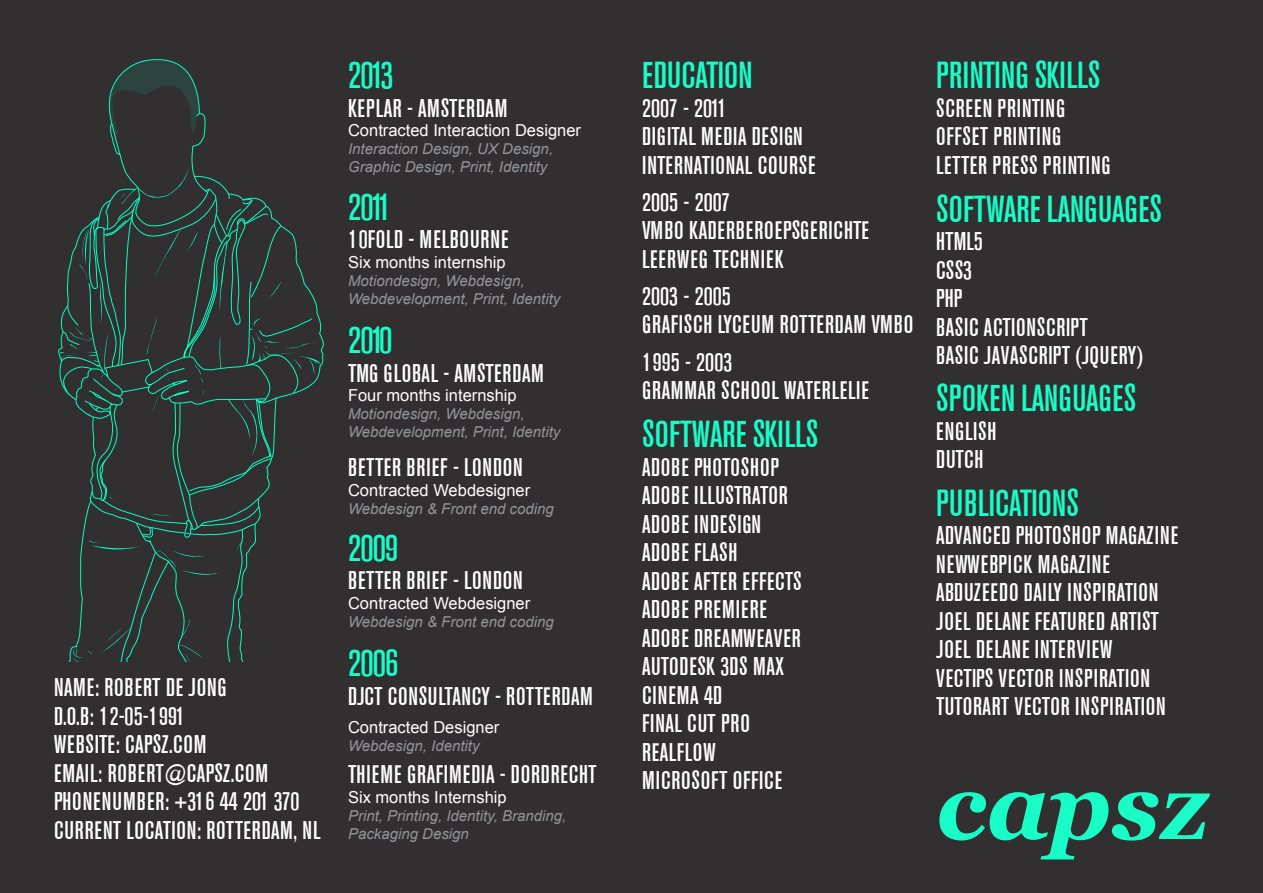
<style>
.page{position:relative;width:1263px;height:893px;background:#312f30}
.page>*{position:absolute;margin:0;border:0;box-sizing:border-box;transform-origin:0 0}
.t1{font:italic 700 94.5px "Georgia";color:#19fcc7}
.t2{font:500 37.5px "Akzidenz Grot Con BQ";letter-spacing:-.005em;color:#19fcc7}
.t3{font:500 25.5px/28.5px "Akzidenz Grot Con BQ";letter-spacing:.03em;color:#fff}
.t4{font:500 25.5px "Akzidenz Grot Con BQ";letter-spacing:-.01em;color:#fff}
.t5{font:500 25.5px "Akzidenz Grot Con BQ";color:#fff}
.t6{font:16.5px "Arial";color:#fff}
.t7{font:italic 15px "Arial";color:#939598}
</style>
<div class="page">
<svg style="left:58px;top:59px;width:266px;height:603px"></svg>
<p class="t3" style="left:54px;top:674px;width:174px">NAME: ROBERT DE JONG</p>
<p class="t3" style="left:54px;top:702px;width:132px">D.O.B: 12-05-1991</p>
<p class="t3" style="left:54px;top:731px;width:154px">WEBSITE: CAPSZ.COM</p>
<p class="t3" style="left:54px;top:759px;width:216px">EMAIL: ROBERT@CAPSZ.COM</p>
<p class="t3" style="left:54px;top:788px;width:247px">PHONENUMBER: +316 44 201 370</p>
<p class="t3" style="left:54px;top:816px;width:268px">CURRENT LOCATION: ROTTERDAM, NL</p>
<p class="t2" style="left:348px;top:54px;width:47px">2013</p>
<p class="t3" style="left:348px;top:94px;width:161px">KEPLAR - AMSTERDAM</p>
<p class="t6" style="left:348px;top:119px;width:234px">Contracted Interaction Designer</p>
<p class="t7" style="left:348px;top:139px;width:207px">Interaction Design, UX Design,</p>
<p class="t7" style="left:348px;top:157px;width:201px">Graphic Design, Print, Identity</p>
<p class="t2" style="left:348px;top:185px;width:44px">2011</p>
<p class="t3" style="left:348px;top:226px;width:162px">10FOLD - MELBOURNE</p>
<p class="t6" style="left:348px;top:251px;width:159px">Six months internship</p>
<p class="t7" style="left:348px;top:271px;width:178px">Motiondesign, Webdesign,</p>
<p class="t7" style="left:348px;top:289px;width:214px">Webdevelopment, Print, Identity</p>
<p class="t2" style="left:348px;top:319px;width:46px">2010</p>
<p class="t3" style="left:348px;top:359px;width:197px">TMG GLOBAL - AMSTERDAM</p>
<p class="t6" style="left:348px;top:384px;width:170px">Four months internship</p>
<p class="t7" style="left:348px;top:404px;width:178px">Motiondesign, Webdesign,</p>
<p class="t7" style="left:348px;top:422px;width:214px">Webdevelopment, Print, Identity</p>
<p class="t3" style="left:348px;top:453px;width:176px">BETTER BRIEF - LONDON</p>
<p class="t6" style="left:348px;top:478px;width:184px">Contracted Webdesigner</p>
<p class="t7" style="left:348px;top:499px;width:207px">Webdesign &amp; Front end coding</p>
<p class="t2" style="left:348px;top:527px;width:52px">2009</p>
<p class="t3" style="left:348px;top:567px;width:176px">BETTER BRIEF - LONDON</p>
<p class="t6" style="left:348px;top:592px;width:184px">Contracted Webdesigner</p>
<p class="t7" style="left:348px;top:612px;width:207px">Webdesign &amp; Front end coding</p>
<p class="t2" style="left:348px;top:642px;width:52px">2006</p>
<p class="t3" style="left:348px;top:682px;width:246px">DJCT CONSULTANCY - ROTTERDAM</p>
<p class="t6" style="left:348px;top:716px;width:153px">Contracted Designer</p>
<p class="t7" style="left:348px;top:736px;width:133px">Webdesign, Identity</p>
<p class="t3" style="left:348px;top:761px;width:250px">THIEME GRAFIMEDIA - DORDRECHT</p>
<p class="t6" style="left:348px;top:786px;width:160px">Six months Internship</p>
<p class="t7" style="left:348px;top:806px;width:220px">Print, Printing, Identity, Branding,</p>
<p class="t7" style="left:348px;top:824px;width:122px">Packaging Design</p>
<p class="t2" style="left:642px;top:54px;width:112px">EDUCATION</p>
<p class="t4" style="left:642px;top:93px;width:86px">2007 - 2011</p>
<p class="t3" style="left:642px;top:123px;width:162px">DIGITAL MEDIA DESIGN</p>
<p class="t3" style="left:642px;top:151px;width:175px">INTERNATIONAL COURSE</p>
<p class="t5" style="left:642px;top:188px;width:90px">2005 - 2007</p>
<p class="t3" style="left:642px;top:217px;width:228px">VMBO KADERBEROEPSGERICHTE</p>
<p class="t3" style="left:642px;top:245px;width:143px">LEERWEG TECHNIEK</p>
<p class="t3" style="left:642px;top:282px;width:273px">2003 - 2005<br>GRAFISCH LYCEUM ROTTERDAM VMBO</p>
<p class="t3" style="left:642px;top:348px;width:228px">1995 - 2003<br>GRAMMAR SCHOOL WATERLELIE</p>
<p class="t2" style="left:642px;top:413px;width:178px">SOFTWARE SKILLS</p>
<p class="t3" style="left:642px;top:453px;width:138px">ADOBE PHOTOSHOP</p>
<p class="t3" style="left:642px;top:481px;width:147px">ADOBE ILLUSTRATOR</p>
<p class="t3" style="left:642px;top:510px;width:120px">ADOBE INDESIGN</p>
<p class="t3" style="left:642px;top:538px;width:97px">ADOBE FLASH</p>
<p class="t3" style="left:642px;top:567px;width:161px">ADOBE AFTER EFFECTS</p>
<p class="t3" style="left:642px;top:595px;width:126px">ADOBE PREMIERE</p>
<p class="t3" style="left:642px;top:624px;width:160px">ADOBE DREAMWEAVER</p>
<p class="t3" style="left:642px;top:652px;width:143px">AUTODESK 3DS MAX</p>
<p class="t3" style="left:642px;top:681px;width:81px">CINEMA 4D</p>
<p class="t3" style="left:642px;top:709px;width:109px">FINAL CUT PRO</p>
<p class="t3" style="left:642px;top:738px;width:75px">REALFLOW</p>
<p class="t3" style="left:642px;top:766px;width:141px">MICROSOFT OFFICE</p>
<p class="t2" style="left:936px;top:54px;width:166px">PRINTING SKILLS</p>
<p class="t3" style="left:936px;top:94px;width:130px">SCREEN PRINTING</p>
<p class="t3" style="left:936px;top:123px;width:126px">OFFSET PRINTING</p>
<p class="t3" style="left:936px;top:151px;width:176px">LETTER PRESS PRINTING</p>
<p class="t2" style="left:936px;top:188px;width:227px">SOFTWARE LANGUAGES</p>
<p class="t3" style="left:936px;top:228px;width:48px">HTML5</p>
<p class="t3" style="left:936px;top:256px;width:38px">CSS3</p>
<p class="t3" style="left:936px;top:285px;width:28px">PHP</p>
<p class="t3" style="left:936px;top:313px;width:153px">BASIC ACTIONSCRIPT</p>
<p class="t3" style="left:936px;top:342px;width:209px">BASIC JAVASCRIPT (JQUERY)</p>
<p class="t2" style="left:936px;top:377px;width:201px">SPOKEN LANGUAGES</p>
<p class="t3" style="left:936px;top:417px;width:62px">ENGLISH</p>
<p class="t3" style="left:936px;top:446px;width:49px">DUTCH</p>
<p class="t2" style="left:936px;top:481px;width:144px">PUBLICATIONS</p>
<p class="t3" style="left:936px;top:521px;width:243px">ADVANCED PHOTOSHOP MAGAZINE</p>
<p class="t3" style="left:936px;top:550px;width:175px">NEWWEBPICK MAGAZINE</p>
<p class="t3" style="left:936px;top:578px;width:224px">ABDUZEEDO DAILY INSPIRATION</p>
<p class="t3" style="left:936px;top:607px;width:224px">JOEL DELANE FEATURED ARTIST</p>
<p class="t3" style="left:936px;top:635px;width:178px">JOEL DELANE INTERVIEW</p>
<p class="t3" style="left:936px;top:664px;width:215px">VECTIPS VECTOR INSPIRATION</p>
<p class="t3" style="left:936px;top:692px;width:231px">TUTORART VECTOR INSPIRATION</p>
<p class="t1" style="left:936px;top:745px;width:274px">capsz</p>
</div>
